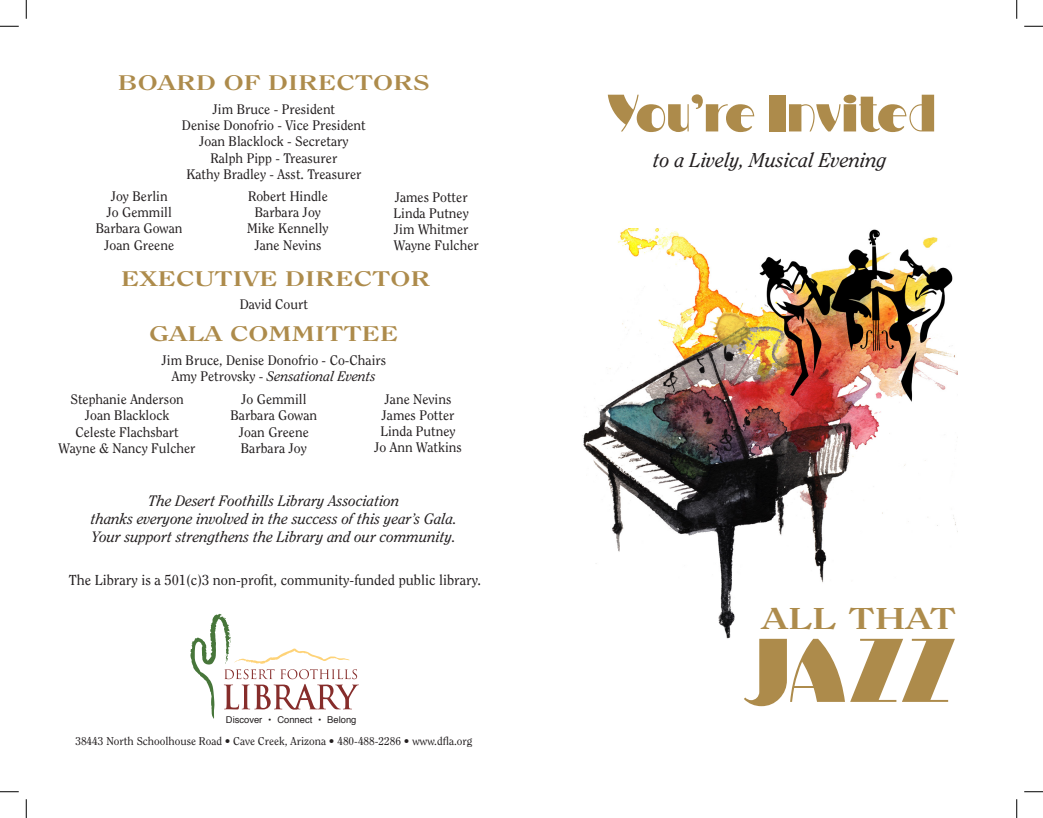
<style>
.page{position:relative;width:1043px;height:818px;background:#fff}
.page>*{position:absolute;margin:0;border:0;box-sizing:border-box;transform-origin:0 0}
.t1{font:85.75px "Milton Burlesque NF";color:#ad8b4b}
.t2{font:50px "Milton Burlesque NF";color:#ad8b4b}
.t3{font:700 30px "Clearface";color:#ad8b4b;scale:1.43 1}
.t4{font:700 21px "Clearface";color:#ad8b4b;scale:1.43 1}
.t5{font:italic 20px "Clearface";color:#231f20}
.t6{font:italic 15px "Clearface";color:#231f20}
.t7{font:14.38px "Clearface";color:#231f20}
.t8{font:13.75px "Clearface";color:#231f20}
.t9{font:italic 13.75px "Clearface";color:#231f20}
.t10{font:11.25px "Clearface";color:#231f20}
.t11{font:9.38px "Helvetica";color:#231f20}
.s1{font-style:normal}
</style>
<div class="page">
<img style="left:582px;top:228px;width:375px;height:411px">
<svg style="left:190px;top:613px;width:169px;height:105px"></svg>
<svg style="left:0;top:25px;width:19px;height:2px"></svg>
<svg style="left:1024px;top:25px;width:18px;height:2px"></svg>
<svg style="left:0;top:791px;width:19px;height:1px"></svg>
<svg style="left:1024px;top:791px;width:18px;height:1px"></svg>
<svg style="left:25px;top:0;width:2px;height:19px"></svg>
<svg style="left:25px;top:799px;width:2px;height:19px"></svg>
<svg style="left:1016px;top:0;width:1px;height:19px"></svg>
<svg style="left:1016px;top:799px;width:1px;height:19px"></svg>
<p class="t4" style="left:118px;top:70px;width:220px">BOARD OF DIRECTORS</p>
<p class="t8" style="left:212px;top:101px;width:124px">Jim Bruce - President</p>
<p class="t8" style="left:182px;top:117px;width:185px">Denise Donofrio - Vice President</p>
<p class="t8" style="left:199px;top:133px;width:151px">Joan Blacklock - Secretary</p>
<p class="t8" style="left:210px;top:150px;width:128px">Ralph Pipp - Treasurer</p>
<p class="t8" style="left:186px;top:166px;width:177px">Kathy Bradley - Asst. Treasurer</p>
<p class="t8" style="left:111px;top:188px;width:58px">Joy Berlin</p>
<p class="t8" style="left:106px;top:204px;width:67px">Jo Gemmill</p>
<p class="t8" style="left:96px;top:220px;width:88px">Barbara Gowan</p>
<p class="t8" style="left:104px;top:237px;width:71px">Joan Greene</p>
<p class="t8" style="left:248px;top:188px;width:81px">Robert Hindle</p>
<p class="t8" style="left:255px;top:204px;width:68px">Barbara Joy</p>
<p class="t8" style="left:247px;top:220px;width:83px">Mike Kennelly</p>
<p class="t8" style="left:254px;top:237px;width:68px">Jane Nevins</p>
<p class="t8" style="left:395px;top:188px;width:74px">James Potter</p>
<p class="t8" style="left:393px;top:205px;width:77px">Linda Putney</p>
<p class="t8" style="left:394px;top:221px;width:76px">Jim Whitmer</p>
<p class="t8" style="left:394px;top:237px;width:86px">Wayne Fulcher</p>
<p class="t4" style="left:121px;top:265px;width:218px">EXECUTIVE DIRECTOR</p>
<p class="t8" style="left:240px;top:296px;width:70px">David Court</p>
<p class="t4" style="left:149px;top:320px;width:176px">GALA COMMITTEE</p>
<p class="t8" style="left:161px;top:351px;width:226px">Jim Bruce, Denise Donofrio - Co-Chairs</p>
<p class="t9" style="left:172px;top:368px;width:205px"><span class="s1">Amy Petrovsky -</span> Sensational Events</p>
<p class="t8" style="left:70px;top:391px;width:115px">Stephanie Anderson</p>
<p class="t8" style="left:85px;top:407px;width:86px">Joan Blacklock</p>
<p class="t8" style="left:75px;top:423px;width:105px">Celeste Flachsbart</p>
<p class="t8" style="left:59px;top:440px;width:138px">Wayne &amp; Nancy Fulcher</p>
<p class="t8" style="left:384px;top:390px;width:68px">Jane Nevins</p>
<p class="t8" style="left:381px;top:407px;width:74px">James Potter</p>
<p class="t8" style="left:380px;top:423px;width:77px">Linda Putney</p>
<p class="t8" style="left:374px;top:439px;width:89px">Jo Ann Watkins</p>
<p class="t8" style="left:241px;top:391px;width:67px">Jo Gemmill</p>
<p class="t8" style="left:230px;top:407px;width:88px">Barbara Gowan</p>
<p class="t8" style="left:239px;top:423px;width:71px">Joan Greene</p>
<p class="t8" style="left:241px;top:440px;width:68px">Barbara Joy</p>
<p class="t6" style="left:148px;top:492px;width:252px">The Desert Foothills Library Association</p>
<p class="t6" style="left:91px;top:510px;width:368px">thanks everyone involved in the success of this year’s Gala.</p>
<p class="t6" style="left:92px;top:528px;width:365px">Your support strengthens the Library and our community.</p>
<p class="t7" style="left:69px;top:571px;width:414px">The Library is a 501(c)3 non-profit, community-funded public library.</p>
<p class="t11" style="left:226px;top:712px;width:132px">Discover • Connect • Belong</p>
<p class="t10" style="left:75px;top:734px;width:398px">38443 North Schoolhouse Road • Cave Creek, Arizona • 480-488-2286 • www.dfla.org</p>
<p class="t2" style="left:606px;top:87px;width:331px">You’re Invited</p>
<p class="t5" style="left:653px;top:149px;width:235px">to a Lively, Musical Evening</p>
<p class="t3" style="left:762px;top:600px;width:137px">ALL THAT</p>
<p class="t1" style="left:741px;top:626px;width:218px">JAZZ</p>
</div>
